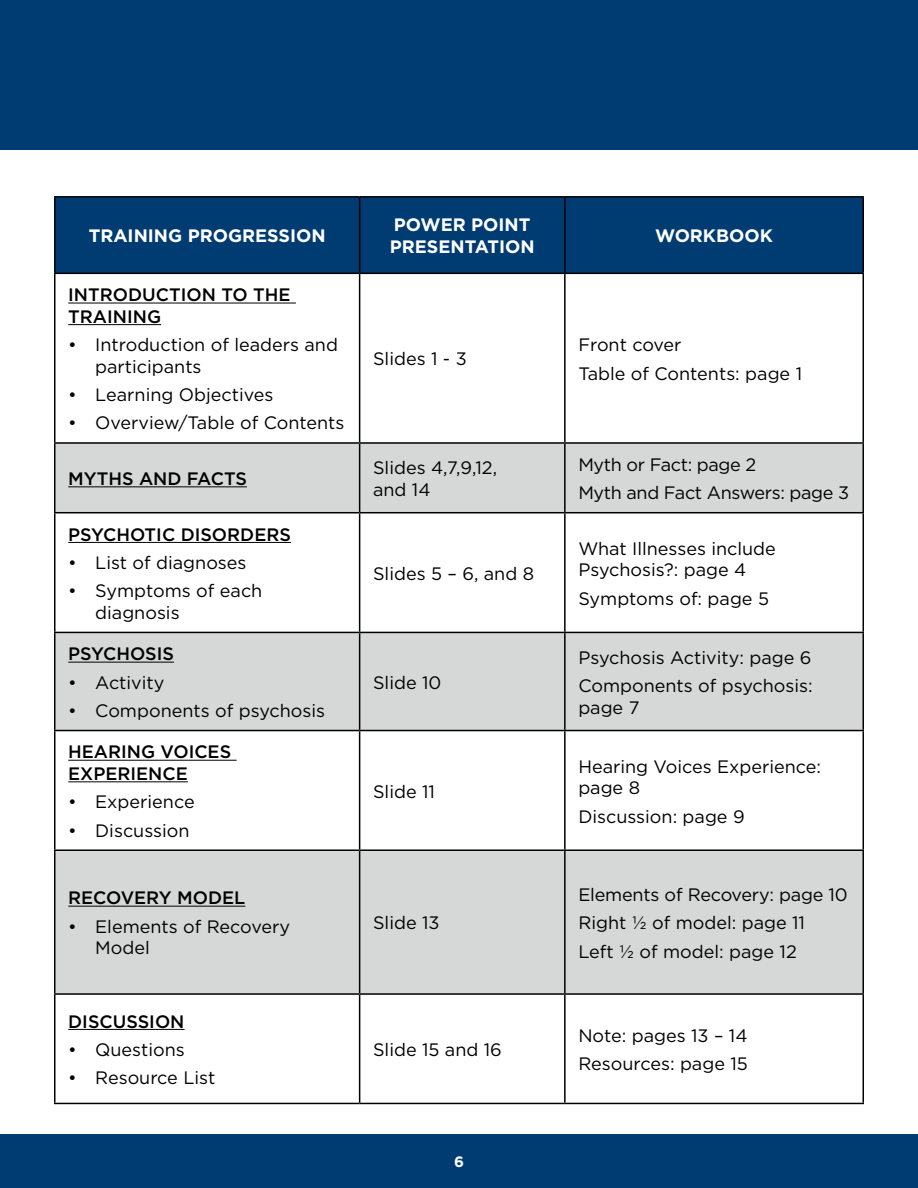
<style>
.page{position:relative;width:918px;height:1188px;background:#fff}
.page>*{position:absolute;margin:0;border:0;box-sizing:border-box;transform-origin:0 0}
.t1{font:18px/21.6px "Gotham";color:#000}
.t2{font:500 18px/21.6px "Gotham";color:#000}
.t3{font:700 18px/21.6px "Gotham";color:#fff}
.t4{font:18px "Gotham";letter-spacing:-.02em;color:#000}
.t5{font:700 15px "Gotham";color:#fff}
</style>
<div class="page">
<div style="left:56px;top:198px;width:806px;height:75px;background:#003c72"></div>
<svg style="left:56px;top:444px;width:806px;height:549px;fill:#d6d7d7"></svg>
<div style="left:565px;top:443px;width:298px;height:70px;background:#d6d7d7"></div>
<hr style="left:54px;top:196px;width:306px;height:2px;background:#000">
<hr style="left:54px;top:198px;width:2px;height:75px;background:#000">
<hr style="left:360px;top:196px;width:205px;height:2px;background:#000">
<hr style="left:359px;top:198px;width:1px;height:75px;background:#000">
<hr style="left:565px;top:196px;width:299px;height:2px;background:#000">
<hr style="left:564px;top:198px;width:2px;height:75px;background:#000">
<hr style="left:862px;top:198px;width:2px;height:75px;background:#000">
<hr style="left:54px;top:273px;width:306px;height:1px;background:#000">
<hr style="left:54px;top:274px;width:2px;height:168px;background:#000">
<hr style="left:360px;top:273px;width:205px;height:1px;background:#000">
<hr style="left:359px;top:274px;width:1px;height:168px;background:#000">
<hr style="left:565px;top:273px;width:299px;height:1px;background:#000">
<hr style="left:564px;top:274px;width:2px;height:168px;background:#000">
<hr style="left:862px;top:274px;width:2px;height:168px;background:#000">
<hr style="left:54px;top:442px;width:306px;height:2px;background:#000">
<hr style="left:54px;top:444px;width:2px;height:68px;background:#000">
<hr style="left:360px;top:442px;width:205px;height:2px;background:#000">
<hr style="left:359px;top:444px;width:1px;height:68px;background:#000">
<hr style="left:565px;top:442px;width:299px;height:2px;background:#000">
<hr style="left:564px;top:444px;width:2px;height:68px;background:#000">
<hr style="left:862px;top:444px;width:2px;height:68px;background:#000">
<hr style="left:54px;top:512px;width:306px;height:1px;background:#000">
<hr style="left:54px;top:513px;width:2px;height:119px;background:#000">
<hr style="left:360px;top:512px;width:205px;height:1px;background:#000">
<hr style="left:359px;top:513px;width:1px;height:119px;background:#000">
<hr style="left:565px;top:512px;width:299px;height:1px;background:#000">
<hr style="left:564px;top:513px;width:2px;height:119px;background:#000">
<hr style="left:862px;top:513px;width:2px;height:119px;background:#000">
<hr style="left:54px;top:632px;width:306px;height:1px;background:#000">
<hr style="left:54px;top:633px;width:2px;height:97px;background:#000">
<hr style="left:360px;top:632px;width:205px;height:1px;background:#000">
<hr style="left:359px;top:633px;width:1px;height:97px;background:#000">
<hr style="left:565px;top:632px;width:299px;height:1px;background:#000">
<hr style="left:564px;top:633px;width:2px;height:97px;background:#000">
<hr style="left:862px;top:633px;width:2px;height:97px;background:#000">
<hr style="left:54px;top:730px;width:306px;height:1px;background:#000">
<hr style="left:54px;top:731px;width:2px;height:118px;background:#000">
<hr style="left:360px;top:730px;width:205px;height:1px;background:#000">
<hr style="left:359px;top:731px;width:1px;height:118px;background:#000">
<hr style="left:565px;top:730px;width:299px;height:1px;background:#000">
<hr style="left:564px;top:731px;width:2px;height:118px;background:#000">
<hr style="left:862px;top:731px;width:2px;height:118px;background:#000">
<hr style="left:54px;top:849px;width:306px;height:2px;background:#000">
<hr style="left:54px;top:851px;width:2px;height:142px;background:#000">
<hr style="left:360px;top:849px;width:205px;height:2px;background:#000">
<hr style="left:359px;top:851px;width:1px;height:142px;background:#000">
<hr style="left:565px;top:849px;width:299px;height:2px;background:#000">
<hr style="left:564px;top:851px;width:2px;height:142px;background:#000">
<hr style="left:862px;top:851px;width:2px;height:142px;background:#000">
<hr style="left:54px;top:993px;width:306px;height:2px;background:#000">
<hr style="left:54px;top:995px;width:2px;height:108px;background:#000">
<hr style="left:360px;top:993px;width:205px;height:2px;background:#000">
<hr style="left:359px;top:995px;width:1px;height:108px;background:#000">
<hr style="left:565px;top:993px;width:299px;height:2px;background:#000">
<hr style="left:564px;top:995px;width:2px;height:108px;background:#000">
<hr style="left:862px;top:995px;width:2px;height:108px;background:#000">
<hr style="left:54px;top:1103px;width:306px;height:1px;background:#000">
<hr style="left:360px;top:1103px;width:205px;height:1px;background:#000">
<hr style="left:565px;top:1103px;width:299px;height:1px;background:#000">
<hr style="left:68px;top:303px;width:228px;height:1px;background:#000">
<hr style="left:68px;top:324px;width:93px;height:1px;background:#000">
<hr style="left:68px;top:486px;width:179px;height:1px;background:#000">
<hr style="left:68px;top:542px;width:223px;height:1px;background:#000">
<hr style="left:68px;top:662px;width:106px;height:1px;background:#000">
<hr style="left:68px;top:760px;width:169px;height:1px;background:#000">
<hr style="left:68px;top:781px;width:120px;height:1px;background:#000">
<hr style="left:68px;top:906px;width:177px;height:1px;background:#000">
<hr style="left:68px;top:1029px;width:117px;height:1px;background:#000">
<div style="left:0;top:0;width:918px;height:149px;background:#003c72"></div>
<div style="left:0;top:1134px;width:918px;height:54px;background:#003c72"></div>
<p class="t3" style="left:89px;top:225px;width:238px">TRAINING PROGRESSION</p>
<p class="t3" style="left:390px;top:214px;width:146px">POWER POINT<br>PRESENTATION</p>
<p class="t3" style="left:655px;top:225px;width:119px">WORKBOOK</p>
<p class="t2" style="left:68px;top:284px;width:224px">INTRODUCTION TO THE<br>TRAINING</p>
<p class="t1" style="left:95px;top:334px;width:244px;text-indent:-27px">• Introduction of leaders and participants</p>
<p class="t1" style="left:68px;top:384px;width:207px">• Learning Objectives</p>
<p class="t1" style="left:68px;top:412px;width:278px">• Overview/Table of Contents</p>
<p class="t1" style="left:578px;top:334px;width:105px">Front cover</p>
<p class="t1" style="left:578px;top:362px;width:225px">Table of Contents: page 1</p>
<p class="t1" style="left:373px;top:348px;width:95px">Slides 1 - 3</p>
<p class="t2" style="left:68px;top:468px;width:180px">MYTHS AND FACTS</p>
<p class="t1" style="left:373px;top:457px;width:126px">Slides 4,7,9,12, and 14</p>
<p class="t4" style="left:578px;top:453px;width:179px">Myth or Fact: page 2</p>
<p class="t4" style="left:578px;top:481px;width:272px">Myth and Fact Answers: page 3</p>
<p class="t2" style="left:68px;top:523px;width:224px">PSYCHOTIC DISORDERS</p>
<p class="t1" style="left:68px;top:551px;width:180px">• List of diagnoses</p>
<p class="t1" style="left:95px;top:580px;width:169px;text-indent:-27px">• Symptoms of each diagnosis</p>
<p class="t2" style="left:68px;top:643px;width:107px">PSYCHOSIS</p>
<p class="t1" style="left:68px;top:671px;width:98px">• Activity</p>
<p class="t1" style="left:68px;top:699px;width:258px">• Components of psychosis</p>
<p class="t2" style="left:68px;top:741px;width:164px">HEARING VOICES<br>EXPERIENCE</p>
<p class="t1" style="left:68px;top:791px;width:128px">• Experience</p>
<p class="t1" style="left:68px;top:819px;width:123px">• Discussion</p>
<p class="t1" style="left:373px;top:562px;width:162px">Slides 5 – 6, and 8</p>
<p class="t1" style="left:373px;top:671px;width:70px">Slide 10</p>
<p class="t1" style="left:373px;top:780px;width:63px">Slide 11</p>
<p class="t2" style="left:68px;top:887px;width:179px">RECOVERY MODEL</p>
<p class="t1" style="left:95px;top:915px;width:196px;text-indent:-27px">• Elements of Recovery<br>Model</p>
<p class="t1" style="left:373px;top:912px;width:68px">Slide 13</p>
<p class="t2" style="left:68px;top:1010px;width:118px">DISCUSSION</p>
<p class="t1" style="left:68px;top:1038px;width:118px">• Questions</p>
<p class="t1" style="left:68px;top:1067px;width:149px">• Resource List</p>
<p class="t1" style="left:373px;top:1038px;width:130px">Slide 15 and 16</p>
<p class="t5" style="left:454px;top:1152px;width:11px">6</p>
<p class="t1" style="left:578px;top:537px;width:199px">What Illnesses include<br>Psychosis?: page 4</p>
<p class="t1" style="left:578px;top:587px;width:192px">Symptoms of: page 5</p>
<p class="t1" style="left:578px;top:646px;width:235px">Psychosis Activity: page 6</p>
<p class="t1" style="left:578px;top:675px;width:236px">Components of psychosis: page 7</p>
<p class="t1" style="left:578px;top:755px;width:244px">Hearing Voices Experience: page 8</p>
<p class="t1" style="left:578px;top:805px;width:168px">Discussion: page 9</p>
<p class="t1" style="left:578px;top:883px;width:271px">Elements of Recovery: page 10</p>
<p class="t1" style="left:578px;top:912px;width:228px">Right ½ of model: page 11</p>
<p class="t1" style="left:578px;top:940px;width:220px">Left ½ of model: page 12</p>
<p class="t1" style="left:578px;top:1024px;width:171px">Note: pages 13 – 14</p>
<p class="t1" style="left:578px;top:1053px;width:171px">Resources: page 15</p>
</div>
